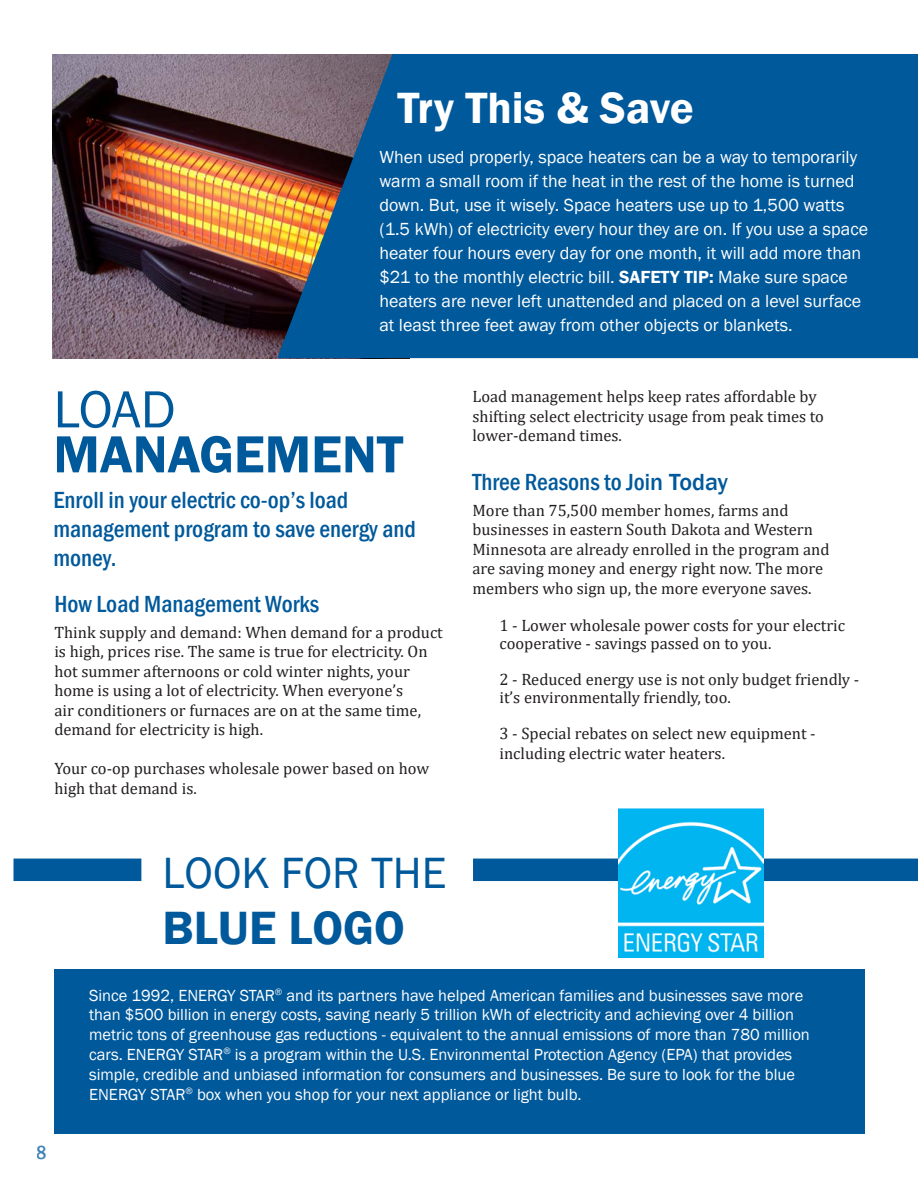
<style>
.page{position:relative;width:918px;height:1188px;background:#fff}
.page>*{position:absolute;margin:0;border:0;box-sizing:border-box;transform-origin:0 0}
.heading{font:600 54px/45px "Franklin Gothic";color:#00599b}
.t1{font:600 48px "Franklin Gothic";color:#00599b}
.heading-2{font:600 45px "Franklin Gothic";color:#fff}
.t2{font:45px "Franklin Gothic";color:#00599b}
.subhead{font:500 condensed 24px/28.8px "Franklin Gothic";color:#00599b}
.t3{font:500 condensed 19.5px "Franklin Gothic";color:#00599b;scale:1.04 1}
.body_text{font:18px/24px "Franklin Gothic";color:#fff}
.t4{font:16.5px/19.5px "Cambria";color:#231f20}
.t5{font:16.5px/19.8px "Franklin Gothic";color:#fff}
.s1{font-weight:600}
.s2{font-weight:400}
.s3{font-stretch:normal}
</style>
<div class="page">
<img style="left:53px;top:54px;width:224px;height:304px">
<svg style="left:277px;top:54px;width:641px;height:304px;background:#0c5994"></svg>
<div style="left:55px;top:969px;width:810px;height:165px;background:#00599b"></div>
<div style="left:473px;top:859px;width:445px;height:22px;background:#00599b"></div>
<div style="left:14px;top:859px;width:127px;height:22px;background:#00599b"></div>
<img style="left:618px;top:809px;width:146px;height:149px">
<p class="heading-2" style="left:398px;top:80px;width:298px">Try This &amp; Save</p>
<p class="body_text" style="left:379px;top:145px;width:490px">When used properly, space heaters can be a way to temporarily warm a small room if the heat in the rest of the home is turned down. But, use it wisely. Space heaters use up to 1,500 watts (1.5 kWh) of electricity every hour they are on. If you use a space heater four hours every day for one month, it will add more than $21 to the monthly electric bill. <span class="s1">SAFETY TIP:</span> Make sure space heaters are never left unattended and placed on a level surface at least three feet away from other objects or blankets.</p>
<p class="heading" style="left:53px;top:388px;width:351px"><span class="s2">LOAD<br></span>MANAGEMENT</p>
<p class="subhead" style="left:53px;top:485px;width:364px">Enroll in your electric co-op’s load management program to save energy and money.</p>
<p class="subhead" style="left:54px;top:589px;width:266px">How Load Management Works</p>
<p class="t4" style="left:54px;top:622px;width:390px">Think supply and demand: When demand for a product is high, prices rise. The same is true for electricity. On hot summer afternoons or cold winter nights, your home is using a lot of electricity. When everyone’s<br>air conditioners or furnaces are on at the same time, demand for electricity is high.</p>
<p class="t4" style="left:54px;top:759px;width:376px">Your co-op purchases wholesale power based on how high that demand is.</p>
<p class="t4" style="left:472px;top:387px;width:353px">Load management helps keep rates affordable by shifting select electricity usage from peak times to lower‑demand times.</p>
<p class="subhead" style="left:472px;top:467px;width:257px">Three Reasons to Joi<span class="s3">n Today</span></p>
<p class="t4" style="left:472px;top:501px;width:359px">More than 75,500 member homes, farms and businesses in eastern South Dakota and Western Minnesota are already enrolled in the program and are saving money and energy right now. The more members who sign up, the more everyone saves.</p>
<p class="t4" style="left:499px;top:617px;width:347px;line-height:18px">1 - Lower wholesale power costs for your electric cooperative - savings passed on to you.</p>
<p class="t4" style="left:499px;top:671px;width:361px;line-height:18px">2 - Reduced energy use is not only budget friendly - it’s environmentally friendly, too.</p>
<p class="t4" style="left:499px;top:724px;width:318px">3 - Special rebates on select new equipment - including electric water heaters.</p>
<p class="t3" style="left:37px;top:1140px;width:11px">8</p>
<p class="t2" style="left:163px;top:845px;width:285px">LOOK FOR THE</p>
<p class="t1" style="left:163px;top:898px;width:244px">BLUE LOGO</p>
<p class="t5" style="left:89px;top:985px;width:722px">Since 1992, ENERGY STAR<sup>®</sup> and its partners have helped American families and businesses save more than $500 billion in energy costs, saving nearly 5 trillion kWh of electricity and achieving over 4 billion metric tons of greenhouse gas reductions - equivalent to the annual emissions of more than 780 million cars. ENERGY STAR<sup>®</sup> is a program within the U.S. Environmental Protection Agency (EPA) that provides simple, credible and unbiased information for consumers and businesses. Be sure to look for the blue</p>
<p class="t5" style="left:89px;top:1084px;width:494px">ENERGY STAR<sup>®</sup> box when you shop for your next appliance or light bulb.</p>
</div>
